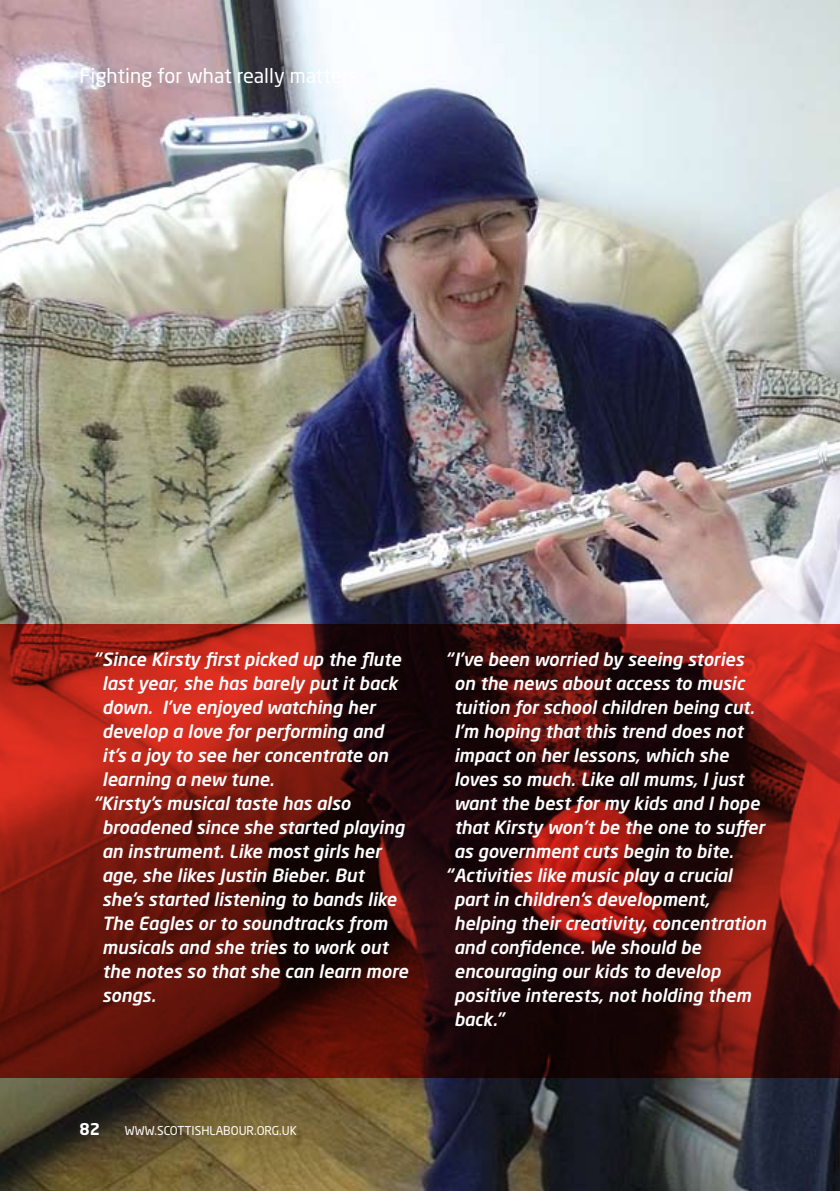
<style>
.page{position:relative;width:840px;height:1191px;background:#fff}
.page>*{position:absolute;margin:0;border:0;box-sizing:border-box;transform-origin:0 0}
.t1{font:20px "Neo Sans Pro";color:#fff}
.t2{font:italic 500 18px "Neo Sans Pro";color:#fff}
.t3{font:700 16px "Neo Sans Pro";color:#fff}
.t4{font:12px "Neo Sans Pro";color:#fff}
</style>
<div class="page">
<img style="left:0;top:0;width:839px;height:1191px">
<svg style="left:0;top:624px;width:839px;height:453px;background:#5e130e"></svg>
<p class="t1" style="left:79px;top:64px;width:280px">Fighting for what really matters</p>
<p class="t2" style="left:94px;top:648px;width:309px">“Since Kirsty first picked up the flute</p>
<p class="t2" style="left:102px;top:672px;width:297px">last year, she has barely put it back</p>
<p class="t2" style="left:102px;top:696px;width:274px">down. I’ve enjoyed watching her</p>
<p class="t2" style="left:102px;top:720px;width:282px">develop a love for performing and</p>
<p class="t2" style="left:102px;top:744px;width:287px">it’s a joy to see her concentrate on</p>
<p class="t2" style="left:102px;top:768px;width:173px">learning a new tune.</p>
<p class="t2" style="left:94px;top:792px;width:258px">“Kirsty’s musical taste has also</p>
<p class="t2" style="left:102px;top:816px;width:303px">broadened since she started playing</p>
<p class="t2" style="left:102px;top:840px;width:280px">an instrument. Like most girls her</p>
<p class="t2" style="left:102px;top:864px;width:263px">age, she likes Justin Bieber. But</p>
<p class="t2" style="left:102px;top:888px;width:296px">she’s started listening to bands like</p>
<p class="t2" style="left:102px;top:912px;width:286px">The Eagles or to soundtracks from</p>
<p class="t2" style="left:102px;top:936px;width:287px">musicals and she tries to work out</p>
<p class="t2" style="left:102px;top:960px;width:307px">the notes so that she can learn more</p>
<p class="t2" style="left:102px;top:984px;width:55px">songs.</p>
<p class="t3" style="left:79px;top:1119px;width:22px">82</p>
<p class="t4" style="left:125px;top:1123px;width:174px">WWW.SCOTTISHLABOUR.ORG.UK</p>
<p class="t2" style="left:445px;top:648px;width:300px">“I’ve been worried by seeing stories</p>
<p class="t2" style="left:454px;top:672px;width:292px">on the news about access to music</p>
<p class="t2" style="left:454px;top:696px;width:302px">tuition for school children being cut.</p>
<p class="t2" style="left:454px;top:720px;width:290px">I’m hoping that this trend does not</p>
<p class="t2" style="left:454px;top:744px;width:276px">impact on her lessons, which she</p>
<p class="t2" style="left:454px;top:768px;width:291px">loves so much. Like all mums, I just</p>
<p class="t2" style="left:454px;top:792px;width:307px">want the best for my kids and I hope</p>
<p class="t2" style="left:454px;top:816px;width:312px">that Kirsty won’t be the one to suffer</p>
<p class="t2" style="left:454px;top:840px;width:281px">as government cuts begin to bite.</p>
<p class="t2" style="left:445px;top:864px;width:288px">“Activities like music play a crucial</p>
<p class="t2" style="left:454px;top:888px;width:257px">part in children’s development,</p>
<p class="t2" style="left:454px;top:912px;width:313px">helping their creativity, concentration</p>
<p class="t2" style="left:454px;top:936px;width:248px">and confidence. We should be</p>
<p class="t2" style="left:454px;top:960px;width:268px">encouraging our kids to develop</p>
<p class="t2" style="left:454px;top:984px;width:298px">positive interests, not holding them</p>
<p class="t2" style="left:454px;top:1008px;width:51px">back.”</p>
</div>
